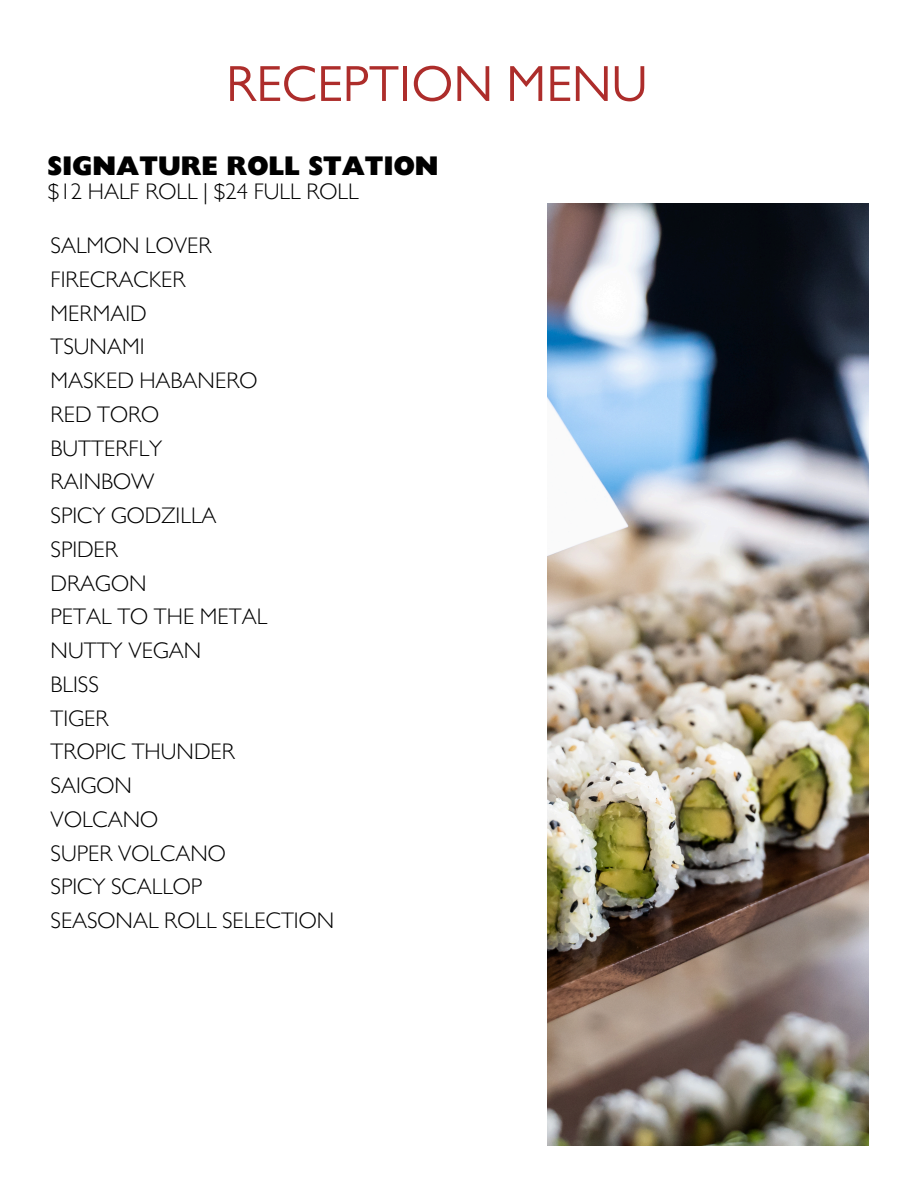
<style>
.page{position:relative;width:918px;height:1188px;background:#fff}
.page>*{position:absolute;margin:0;border:0;box-sizing:border-box;transform-origin:0 0}
.t1{font:51px "Gill Sans";color:#ad2d2b}
.t2{font:700 expanded 27px "Gill Sans Display MT Std";color:#000}
.t3{font:300 22.5px "Gill Sans MT Std";color:#000}
</style>
<div class="page">
<img style="left:548px;top:204px;width:321px;height:941px">
<p class="t1" style="left:226px;top:66px;width:423px">RECEPTION MENU</p>
<p class="t2" style="left:48px;top:157px;width:392px">SIGNATURE ROLL STATION</p>
<p class="t3" style="left:48px;top:183px;width:312px">$12 HALF ROLL | $24 FULL ROLL</p>
<p class="t3" style="left:51px;top:238px;width:163px">SALMON LOVER</p>
<p class="t3" style="left:51px;top:272px;width:137px">FIRECRACKER</p>
<p class="t3" style="left:51px;top:305px;width:98px">MERMAID</p>
<p class="t3" style="left:51px;top:339px;width:95px">TSUNAMI</p>
<p class="t3" style="left:51px;top:373px;width:208px">MASKED HABANERO</p>
<p class="t3" style="left:51px;top:407px;width:110px">RED TORO</p>
<p class="t3" style="left:51px;top:440px;width:113px">BUTTERFLY</p>
<p class="t3" style="left:51px;top:474px;width:105px">RAINBOW</p>
<p class="t3" style="left:51px;top:508px;width:167px">SPICY GODZILLA</p>
<p class="t3" style="left:51px;top:542px;width:69px">SPIDER</p>
<p class="t3" style="left:51px;top:575px;width:97px">DRAGON</p>
<p class="t3" style="left:51px;top:609px;width:218px">PETAL TO THE METAL</p>
<p class="t3" style="left:51px;top:643px;width:152px">NUTTY VEGAN</p>
<p class="t3" style="left:51px;top:677px;width:50px">BLISS</p>
<p class="t3" style="left:51px;top:710px;width:59px">TIGER</p>
<p class="t3" style="left:51px;top:744px;width:186px">TROPIC THUNDER</p>
<p class="t3" style="left:51px;top:778px;width:83px">SAIGON</p>
<p class="t3" style="left:51px;top:812px;width:109px">VOLCANO</p>
<p class="t3" style="left:51px;top:845px;width:177px">SUPER VOLCANO</p>
<p class="t3" style="left:51px;top:879px;width:153px">SPICY SCALLOP</p>
<p class="t3" style="left:51px;top:913px;width:285px">SEASONAL ROLL SELECTION</p>
</div>
